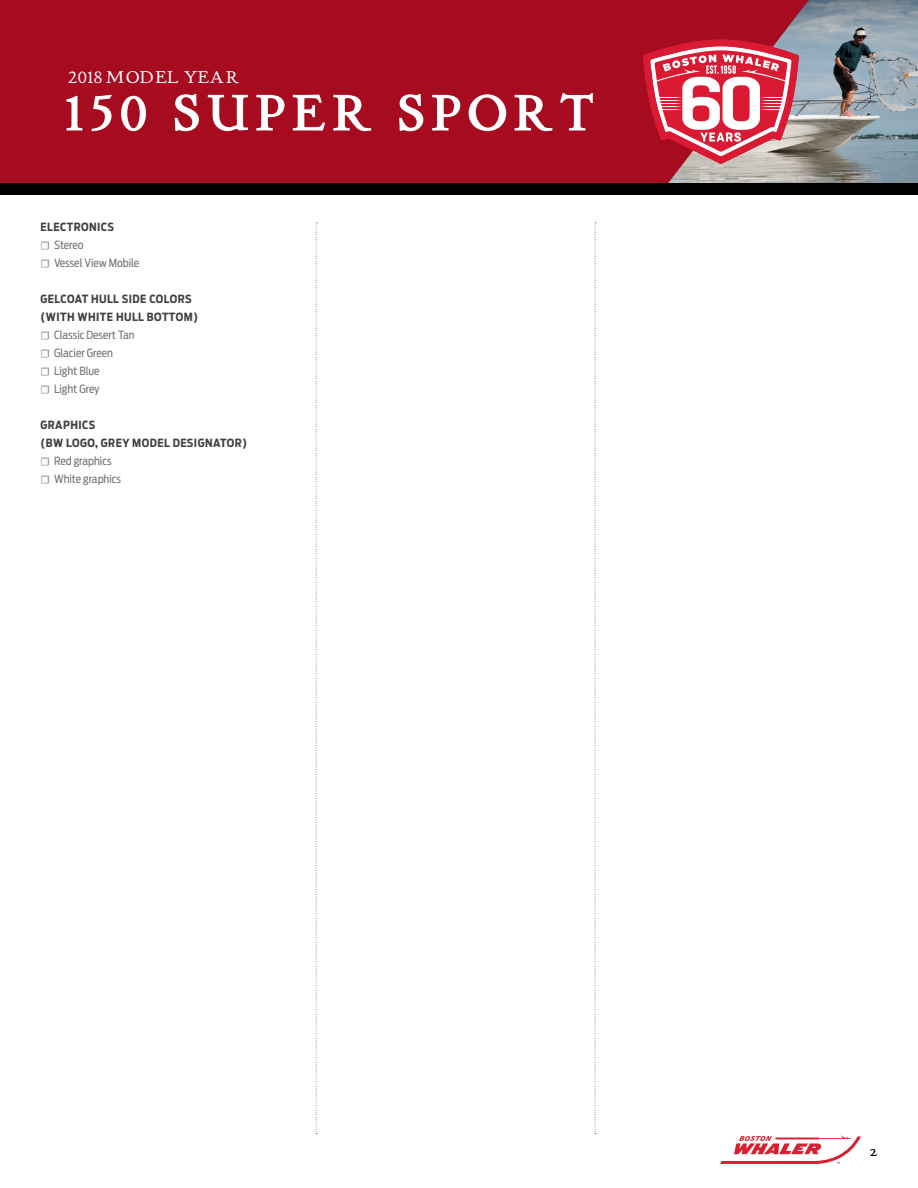
<style>
.page{position:relative;width:918px;height:1188px;background:#fff}
.page>*{position:absolute;margin:0;border:0;box-sizing:border-box;transform-origin:0 0}
.t1{font:700 54px "Stickley Text Pro Next";color:#fff}
.t2{font:18px "Stickley Text Pro Next";letter-spacing:.02em;color:#fff}
.t3{font:18px "Stickley Text Pro Next";color:#000}
.t4{font:11.25px/18px "Antenna Cond";color:#73767a}
.t5{font:700 11.25px/18px "Antenna Cond";letter-spacing:.04em;color:#414042}
.s1{font-weight:700;color:#414042}
.s2{font-family:"Minion Pro"}
</style>
<div class="page">
<img style="left:819px;top:0;width:99px;height:183px">
<svg style="left:720px;top:1135px;width:141px;height:29px"></svg>
<div style="left:0;top:0;width:819px;height:183px;background:#a70b20"></div>
<svg style="left:643px;top:40px;width:156px;height:124px"></svg>
<div style="left:0;top:183px;width:918px;height:12px;background:#000"></div>
<svg style="left:595px;top:222px;width:1px;height:912px"></svg>
<svg style="left:316px;top:222px;width:1px;height:912px"></svg>
<h2 class="t2" style="left:68px;top:65px;width:173px">2018 MODEL YEAR</h2>
<h1 class="t1" style="left:65px;top:82px;width:149px">150 SUPER</h1>
<h1 class="t1" style="left:397px;top:82px;width:40px">SPORT</h1>
<p class="t4" style="left:40px;top:218px;width:100px"><span class="s1">ELECTRONICS<br></span><span class="s2">☐</span> Stereo<br><span class="s2">☐</span> Vessel View Mobile</p>
<p class="t5" style="left:40px;top:290px;width:153px">GELCOAT HULL SIDE COLORS (WITH</p>
<p class="t5" style="left:78px;top:308px;width:8px">WHITE</p>
<p class="t5" style="left:116px;top:308px;width:8px">HULL</p>
<p class="t5" style="left:147px;top:308px;width:9px">BOTTOM</p>
<p class="t5" style="left:193px;top:308px;width:7px">)</p>
<p class="t4" style="left:40px;top:326px;width:96px"><span class="s2">☐</span> Classic Desert Tan <span class="s2">☐</span> Glacier Green<br><span class="s2">☐</span> Light Blue<br><span class="s2">☐</span> Light Grey</p>
<p class="t5" style="left:40px;top:416px;width:56px">GRAPHICS (BW LOGO</p>
<p class="t5" style="left:95px;top:434px;width:46px">, GREY MODEL</p>
<p class="t5" style="left:173px;top:434px;width:8px">DESIGNATOR</p>
<p class="t5" style="left:242px;top:434px;width:7px">)</p>
<p class="t4" style="left:40px;top:452px;width:82px"><span class="s2">☐</span> Red graphics <span class="s2">☐</span> White graphics</p>
<h2 class="t3" style="left:869px;top:1138px;width:10px">2</h2>
</div>
